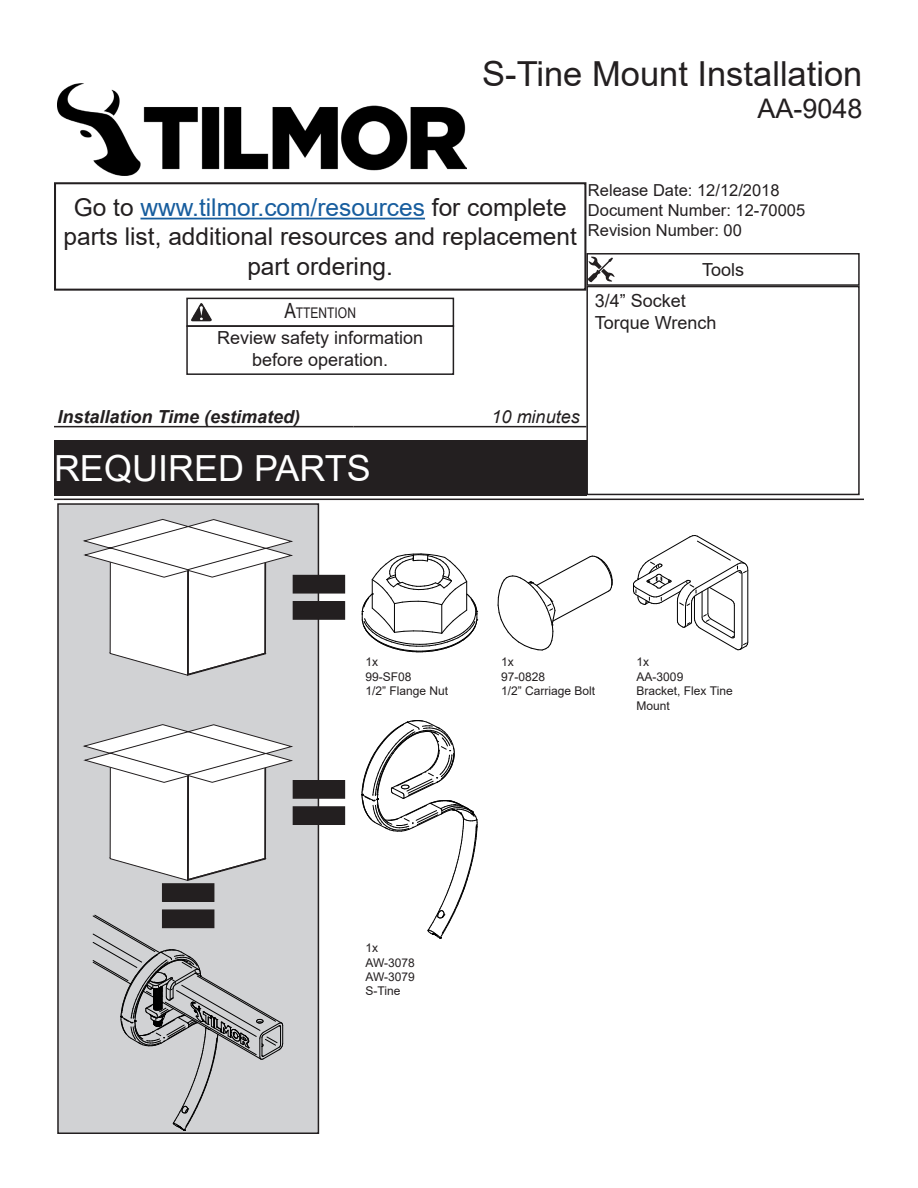
<style>
.page{position:relative;width:918px;height:1188px;background:#fff}
.page>*{position:absolute;margin:0;border:0;box-sizing:border-box;transform-origin:0 0}
.t1{font:36px "Arial";color:#fff}
.t2{font:34.5px "Arial";color:#231f20}
.t3{font:27px "Arial";color:#231f20}
.t4{font:24.45px/29.4px "Arial";color:#231f20;text-align:center}
.t5{font:18px/21.6px "Arial";color:#231f20;text-align:center}
.Italics_Installation{font:italic 700 18px "Arial";color:#231f20}
.Italics_Installation-2{font:italic 18px "Arial";color:#231f20}
.t6{font:16.5px "Arial";color:#231f20}
.t7{font:14.7px "Arial Narrow";color:#231f20}
.t8{font:12px/14.4px "Arial";color:#231f20}
.s1{color:#175d9e}
.s2{font-size:21px}
</style>
<div class="page">
<div style="left:54px;top:182px;width:532px;height:109px;border:2px solid #231f20"></div>
<hr style="left:140px;top:218px;width:285px;height:1px;background:#175d9e">
<div style="left:186px;top:325px;width:268px;height:50px;border:2px solid #231f20"></div>
<div style="left:186px;top:298px;width:268px;height:29px;border:2px solid #231f20"></div>
<div style="left:586px;top:253px;width:274px;height:33px;border:2px solid #231f20"></div>
<svg style="left:588px;top:257px;width:27px;height:25px"></svg>
<div style="left:54px;top:440px;width:532px;height:56px;background:#231f20"></div>
<img style="left:191px;top:303px;width:21px;height:19px">
<hr style="left:54px;top:499px;width:810px;height:1px;background:#231f20">
<div style="left:58px;top:504px;width:260px;height:629px;background:#d1d2d4"></div>
<div style="left:57px;top:503px;width:262px;height:631px;border:2px solid #231f20"></div>
<svg style="left:83px;top:519px;width:211px;height:157px"></svg>
<div style="left:293px;top:576px;width:51px;height:17px;background:#231f20"></div>
<div style="left:293px;top:575px;width:52px;height:19px;border:2px solid #231f20"></div>
<div style="left:293px;top:602px;width:51px;height:17px;background:#231f20"></div>
<div style="left:293px;top:601px;width:52px;height:19px;border:2px solid #231f20"></div>
<svg style="left:362px;top:553px;width:116px;height:99px"></svg>
<img style="left:57px;top:84px;width:410px;height:92px">
<div style="left:586px;top:286px;width:274px;height:209px;border:2px solid #231f20"></div>
<svg style="left:83px;top:724px;width:210px;height:157px"></svg>
<div style="left:293px;top:781px;width:51px;height:17px;background:#231f20"></div>
<div style="left:293px;top:780px;width:52px;height:19px;border:2px solid #231f20"></div>
<div style="left:293px;top:807px;width:51px;height:17px;background:#231f20"></div>
<div style="left:293px;top:806px;width:52px;height:19px;border:2px solid #231f20"></div>
<svg style="left:497px;top:555px;width:116px;height:96px"></svg>
<svg style="left:633px;top:535px;width:116px;height:116px"></svg>
<svg style="left:362px;top:720px;width:116px;height:219px"></svg>
<div style="left:163px;top:884px;width:51px;height:17px;background:#231f20"></div>
<div style="left:162px;top:883px;width:52px;height:19px;border:2px solid #231f20"></div>
<div style="left:163px;top:910px;width:51px;height:17px;background:#231f20"></div>
<div style="left:162px;top:909px;width:52px;height:19px;border:2px solid #231f20"></div>
<svg style="left:93px;top:915px;width:190px;height:216px"></svg>
<hr style="left:54px;top:426px;width:300px;height:1px;background:#231f20">
<hr style="left:354px;top:426px;width:232px;height:1px;background:#231f20">
<p class="t2" style="left:482px;top:50px;width:382px">S-Tine Mount Installation</p>
<p class="t3" style="left:757px;top:90px;width:107px">AA-9048</p>
<p class="t4" style="left:63px;top:193px;width:515px">Go to <span class="s1">www.tilmor.com/resources</span> for complete parts list, additional resources and replacement part ordering.</p>
<p class="t7" style="left:284px;top:302px;width:73px"><span class="s2">A</span>TTENTION</p>
<p class="t5" style="left:217px;top:327px;width:208px">Review safety information before operation.</p>
<p class="t6" style="left:588px;top:179px;width:193px">Release Date: 12/12/2018</p>
<p class="t6" style="left:588px;top:199px;width:219px">Document Number: 12-70005</p>
<p class="t6" style="left:588px;top:219px;width:156px">Revision Number: 00</p>
<p class="t5" style="left:702px;top:259px;width:44px">Tools</p>
<p class="t5" style="left:595px;top:290px;width:93px">3/4” Socket</p>
<p class="t5" style="left:595px;top:312px;width:123px">Torque Wrench</p>
<p class="Italics_Installation" style="left:57px;top:405px;width:244px">Installation Time (estimated)</p>
<p class="Italics_Installation-2" style="left:492px;top:405px;width:90px">10 minutes</p>
<p class="t1" style="left:54px;top:444px;width:318px">REQUIRED PARTS</p>
<p class="t8" style="left:366px;top:655px;width:14px">1x</p>
<p class="t8" style="left:366px;top:669px;width:48px">99-SF08</p>
<p class="t8" style="left:366px;top:684px;width:84px">1/2” Flange Nut</p>
<p class="t8" style="left:501px;top:655px;width:14px">1x</p>
<p class="t8" style="left:501px;top:669px;width:46px">97-0828</p>
<p class="t8" style="left:501px;top:684px;width:96px">1/2” Carriage Bolt</p>
<p class="t8" style="left:637px;top:655px;width:14px">1x</p>
<p class="t8" style="left:637px;top:669px;width:48px">AA-3009</p>
<p class="t8" style="left:637px;top:684px;width:98px">Bracket, Flex Tine<br>Mount</p>
<p class="t8" style="left:366px;top:941px;width:14px">1x</p>
<p class="t8" style="left:366px;top:955px;width:51px">AW-3078</p>
<p class="t8" style="left:366px;top:969px;width:51px">AW-3079</p>
<p class="t8" style="left:366px;top:984px;width:36px">S-Tine</p>
</div>
